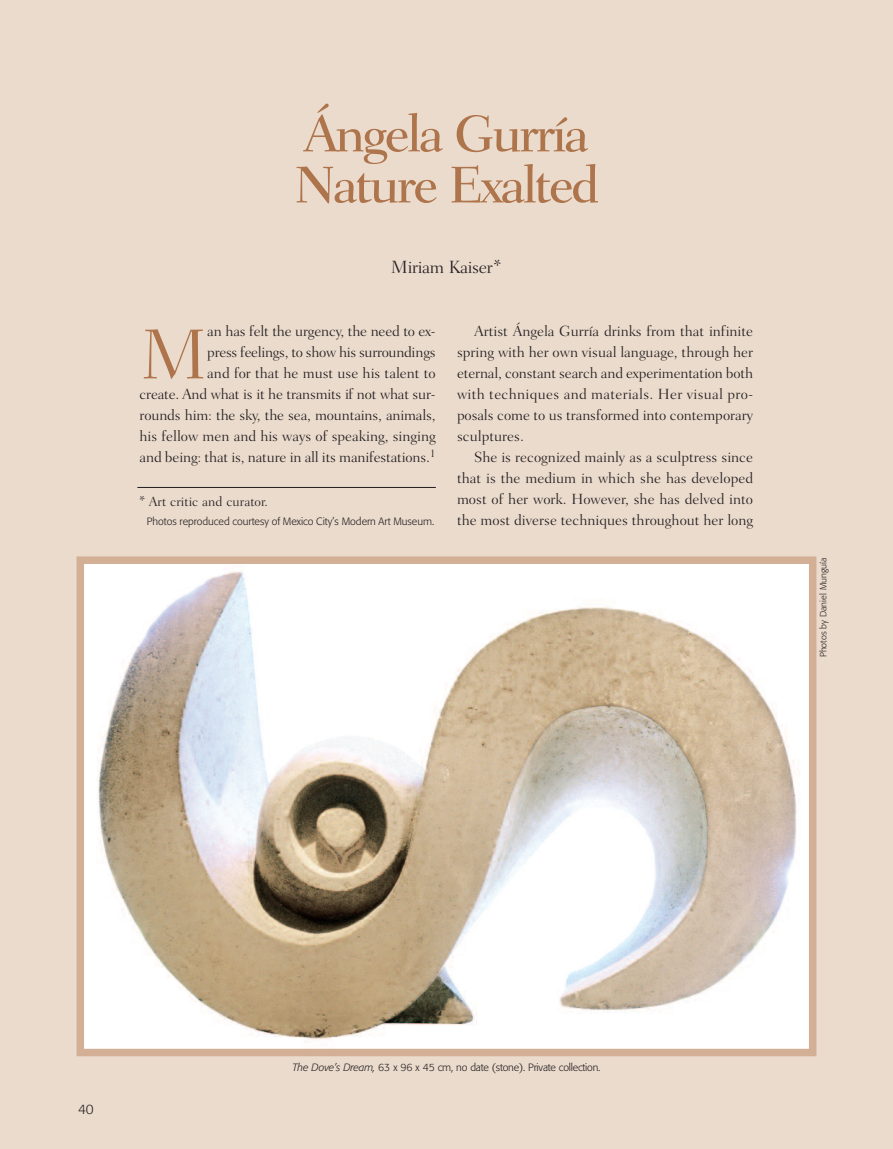
<style>
.page{position:relative;width:893px;height:1149px;background:#fff}
.page>*{position:absolute;margin:0;border:0;box-sizing:border-box;transform-origin:0 0}
.t1{font:300 71.85px "Fairfield LH";color:#ae744b}
.t2{font:500 52.5px/51px "Fairfield LH";letter-spacing:-.055em;color:#ae744b}
.t3{font:300 18px "Fairfield LH";letter-spacing:-.015em;color:#231f20}
.t4{font:300 15px/21px "Fairfield LH";letter-spacing:-.01em;color:#231f20;text-align:justify}
.t5{font:300 13.5px "Fairfield LH";color:#231f20}
.t6{font:300 13.5px "Formata";color:#231f20}
.t7{font:300 10.5px "Formata";color:#231f20}
.t8{font:300 9px "Formata";color:#231f20}
.s1{font-style:italic}
</style>
<div class="page">
<div style="left:0;top:0;width:893px;height:1148px;background:#ebdbcd"></div>
<img style="left:86px;top:565px;width:717px;height:481px">
<div style="left:77px;top:556px;width:739px;height:499px;border:8px solid #d3af95"></div>
<hr style="left:137px;top:487px;width:299px;height:1px;background:#231f20">
<h2 class="t2" style="left:294px;top:113px;width:307px">Ángela Gurría<br>Nature Exalted</h2>
<p class="t3" style="left:391px;top:260px;width:113px">Miriam Kaiser*</p>
<p class="t4" style="left:140px;top:322px;width:298px;text-align:right">an has felt the urgency, the need to ex-<br>press feelings, to show his surroundings<br>and for that he must use his talent to<br>create. And what is it he transmits if not what sur&shy;rounds him: the sky, the sea, mountains, animals, his fellow men and his ways of speaking, singing and being: that is, nature in all its manifestations.<sup>1</sup></p>
<p class="t4" style="left:457px;top:322px;width:298px;text-indent:17px">Artist Ángela Gurría drinks from that infinite spring with her own visual language, through her eternal, constant search and experimentation both with techniques and materials. Her visual pro&shy;posals come to us transformed into contemporary sculptures.</p>
<h1 class="t1" style="left:140px;top:326px;width:69px">M</h1>
<p class="t4" style="left:457px;top:448px;width:298px;text-indent:17px">She is recognized mainly as a sculptress since that is the medium in which she has developed most of her work. However, she has delved into the most diverse techniques throughout her long</p>
<p class="t5" style="left:139px;top:496px;width:131px">* Art critic and curator.</p>
<p class="t7" style="left:147px;top:517px;width:289px">Photos reproduced courtesy of Mexico City’s Modern Art Museum.</p>
<p class="t8" style="left:820px;top:657px;width:101px;rotate:-90deg">Photos by Daniel Munguía</p>
<p class="t6" style="left:78px;top:1103px;width:17px">40</p>
<p class="t7" style="left:292px;top:1062px;width:309px"><span class="s1">The Dove’s Dream,</span> 63 x 96 x 45 cm, no date (stone). Private collection.</p>
</div>
